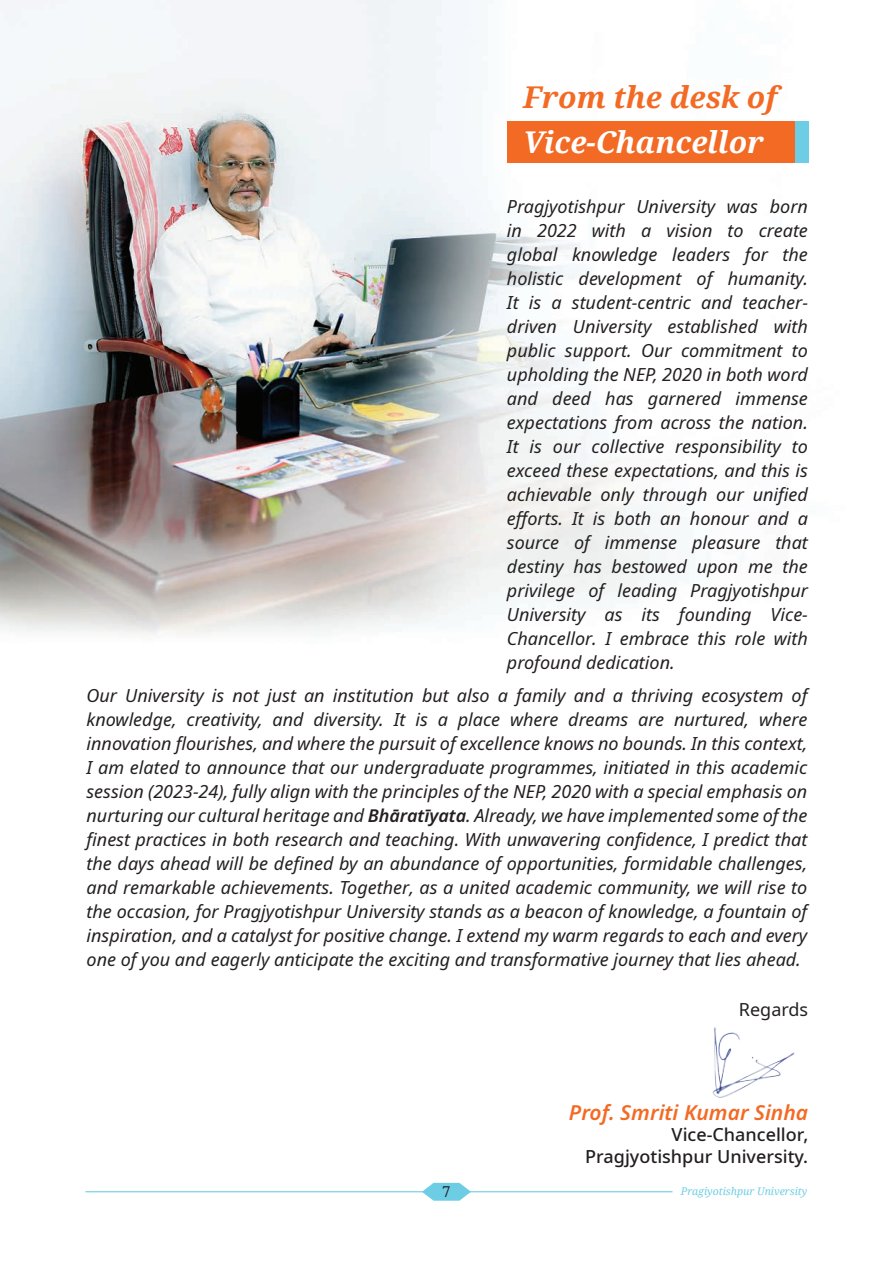
<style>
.page{position:relative;width:893px;height:1263px;background:#fff}
.page>*{position:absolute;margin:0;border:0;box-sizing:border-box;transform-origin:0 0}
.t1{font:italic 700 30px "Noto Serif";color:#fff}
.t2{font:italic 700 30px "Noto Serif";color:#f36a24}
.t3{font:italic 600 21px "Noto Sans";color:#f36a24}
.t4{font:italic 18px/24px "Noto Sans";color:#231f20;text-align:justify}
.t5{font:500 18px/21.6px "Noto Sans";color:#231f20;text-align:right}
.t6{font:18px "Noto Sans";color:#231f20}
.t7{font:15px "Noto Serif";color:#231f20}
.t8{font:italic 10.5px "Noto Serif";color:#6dcde4}
.s1{font-weight:600}
</style>
<div class="page">
<hr style="left:85px;top:1191px;width:587px;height:1px;background:#6dcde4">
<svg style="left:422px;top:1183px;width:49px;height:18px"></svg>
<img style="left:0;top:0;width:809px;height:635px">
<div style="left:507px;top:121px;width:301px;height:42px;background:#6dcde4"></div>
<div style="left:507px;top:121px;width:287px;height:42px;background:#f36a24"></div>
<img style="left:712px;top:1027px;width:83px;height:71px">
<h1 class="t2" style="left:523px;top:76px;width:256px">From the desk of</h1>
<h1 class="t1" style="left:523px;top:121px;width:242px">Vice-Chancellor</h1>
<p class="t4" style="left:507px;top:194px;width:303px">Pragjyotishpur University was born in 2022 with a vision to create global knowledge leaders for the holistic development of humanity.<br>It is a student-centric and teacher&shy;driven University established with public support. Our commitment to upholding the NEP, 2020 in both word and deed has garnered immense expectations from across the nation.<br>It is our collective responsibility to exceed these expectations, and this is achievable only through our unified efforts. It is both an honour and a source of immense pleasure that destiny has bestowed upon me the privilege of leading Pragjyotishpur University as its founding Vice-Chancellor. I embrace this role with profound dedication.</p>
<p class="t4" style="left:87px;top:684px;width:722px">Our University is not just an institution but also a family and a thriving ecosystem of knowledge, creativity, and diversity. It is a place where dreams are nurtured, where innovation flourishes, and where the pursuit of excellence knows no bounds. In this context, I am elated to announce that our undergraduate programmes, initiated in this academic session (2023-24), fully align with the principles of the NEP, 2020 with a special emphasis on nurturing our cultural heritage and <span class="s1">Bhāratīyata</span>. Already, we have implemented some of the finest practices in both research and teaching. With unwavering confidence, I predict that the days ahead will be defined by an abundance of opportunities, formidable challenges, and remarkable achievements. Together, as a united academic community, we will rise to the occasion, for Pragjyotishpur University stands as a beacon of knowledge, a fountain of inspiration, and a catalyst for positive change. I extend my warm regards to each and every one of you and eagerly anticipate the exciting and transformative journey that lies ahead.</p>
<p class="t6" style="left:739px;top:997px;width:71px">Regards</p>
<p class="t3" style="left:569px;top:1097px;width:241px">Prof. Smriti Kumar Sinha</p>
<p class="t5" style="left:585px;top:1124px;width:224px">Vice-Chancellor,<br>Pragjyotishpur University.</p>
<p class="t7" style="left:442px;top:1181px;width:10px">7</p>
<p class="t8" style="left:681px;top:1184px;width:128px">Pragiyotishpur University</p>
</div>
